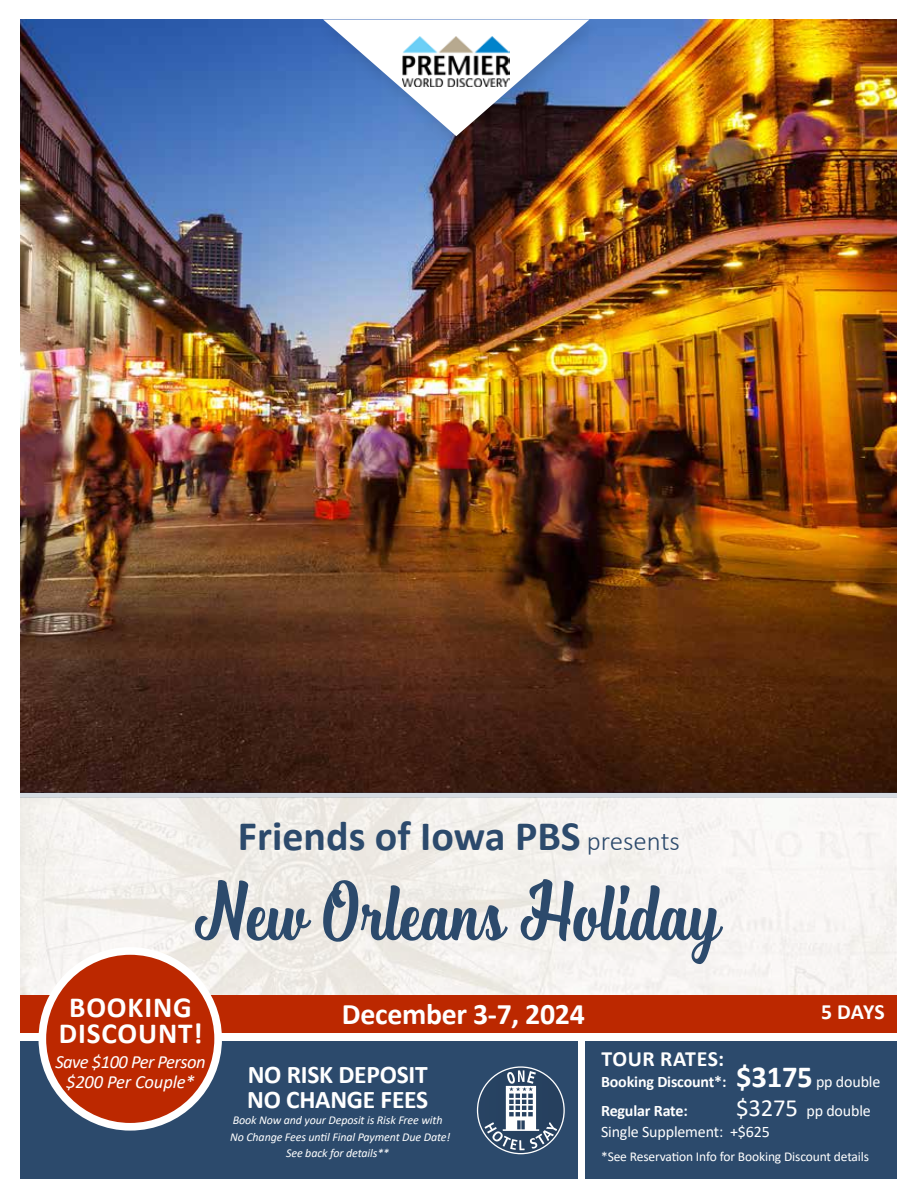
<style>
.page{position:relative;width:918px;height:1188px;background:#fff}
.page>*{position:absolute;margin:0;border:0;box-sizing:border-box;transform-origin:0 0}
.t1{font:72.3px "Chiladepia Script";color:#2c4a6c;scale:.91 1}
.t2{font:700 42px "Calibri";color:#2c4a6c}
.t3{font:700 29.85px "Calibri";letter-spacing:-.01em;color:#fff}
.t4{font:700 29.25px "Calibri";letter-spacing:.03em;color:#fff}
.t5{font:700 25.5px/25px "Calibri";letter-spacing:-.01em;color:#fff}
.t6{font:700 21.75px "Calibri";letter-spacing:.015em;color:#fff}
.t7{font:italic 18.6px "Calibri";letter-spacing:-.03em;color:#fff}
.t8{font:italic 18.6px "Calibri";letter-spacing:-.01em;color:#fff}
.t9{font:16.05px "Calibri";letter-spacing:-.01em;color:#fff}
.t10{font:700 16.05px "Calibri";letter-spacing:-.01em;color:#fff}
.Footnote{font:13.5px "Calibri";letter-spacing:-.01em;color:#fff}
.t11{font:italic 12px/16.5px "Calibri";letter-spacing:-.01em;color:#fff}
.s1{font-weight:300;font-size:27px}
.s2{font-weight:700;font-size:30.75px}
.s3{font-size:24.75px}
</style>
<div class="page">
<div style="left:21px;top:1042px;width:557px;height:137px;background:#2c4a6c"></div>
<div style="left:585px;top:1042px;width:333px;height:137px;background:#2c4a6c"></div>
<img style="left:21px;top:798px;width:876px;height:198px">
<img style="left:21px;top:20px;width:876px;height:772px">
<div style="left:316px;top:13px;width:287px;height:141px;background:#000;opacity:.11"></div>
<svg style="left:323px;top:19px;width:266px;height:117px"></svg>
<img style="left:403px;top:37px;width:107px;height:49px">
<div style="left:21px;top:996px;width:897px;height:37px;background:#bc2800"></div>
<div style="left:21px;top:792px;width:897px;height:6px;background:#d5dbe2"></div>
<div style="left:897px;top:1px;width:21px;height:1187px;background:#fff"></div>
<div style="left:42px;top:951px;width:176px;height:176px;background:#bc2800;border-radius:50%"></div>
<div style="left:39px;top:947px;width:183px;height:184px;border:8px solid #fff;border-radius:50%"></div>
<svg style="left:478px;top:1067px;width:86px;height:86px"></svg>
<svg style="left:485px;top:1070px;width:72px;height:80px"></svg>
<h1 class="t2" style="left:238px;top:806px;width:444px">Friends of Iowa PBS <span class="s1">presents</span></h1>
<h1 class="t1" style="left:195px;top:859px;width:579px">New Orleans Holiday</h1>
<p class="t4" style="left:69px;top:987px;width:124px">BOOKING</p>
<p class="t6" style="left:821px;top:997px;width:65px">5 DAYS</p>
<p class="t4" style="left:59px;top:1012px;width:145px">DISCOUNT!</p>
<p class="t7" style="left:55px;top:1049px;width:152px">Save $100 Per Person</p>
<p class="t8" style="left:66px;top:1069px;width:130px">$200 Per Couple*</p>
<p class="t5" style="left:247px;top:1061px;width:183px">NO RISK DEPOSIT<br>NO CHANGE FEES</p>
<p class="t11" style="left:230px;top:1111px;width:222px">Book Now and your Deposit is Risk Free with<br>No Change Fees until Final Payment Due Date!</p>
<p class="t11" style="left:286px;top:1144px;width:105px">See back for details**</p>
<h3 class="t3" style="left:348px;top:991px;width:245px">S ptember 24, 2021</h3>
<h2 class="t3" style="left:342px;top:993px;width:244px">December 3-7, 2024</h2>
<p class="t6" style="left:602px;top:1044px;width:124px">TOUR RATES:</p>
<p class="t10" style="left:601px;top:1070px;width:127px">Booking Discount*:</p>
<p class="t9" style="left:736px;top:1070px;width:146px"><span class="s2">$3175</span> pp double</p>
<p class="t10" style="left:601px;top:1099px;width:88px">Regular Rate:</p>
<p class="t9" style="left:736px;top:1099px;width:136px"><span class="s3">$3275</span> pp double</p>
<p class="t9" style="left:601px;top:1121px;width:170px">Single Supplement: +$625</p>
<p class="Footnote" style="left:601px;top:1148px;width:270px">*See Reservation Info for Booking Discount details</p>
</div>
